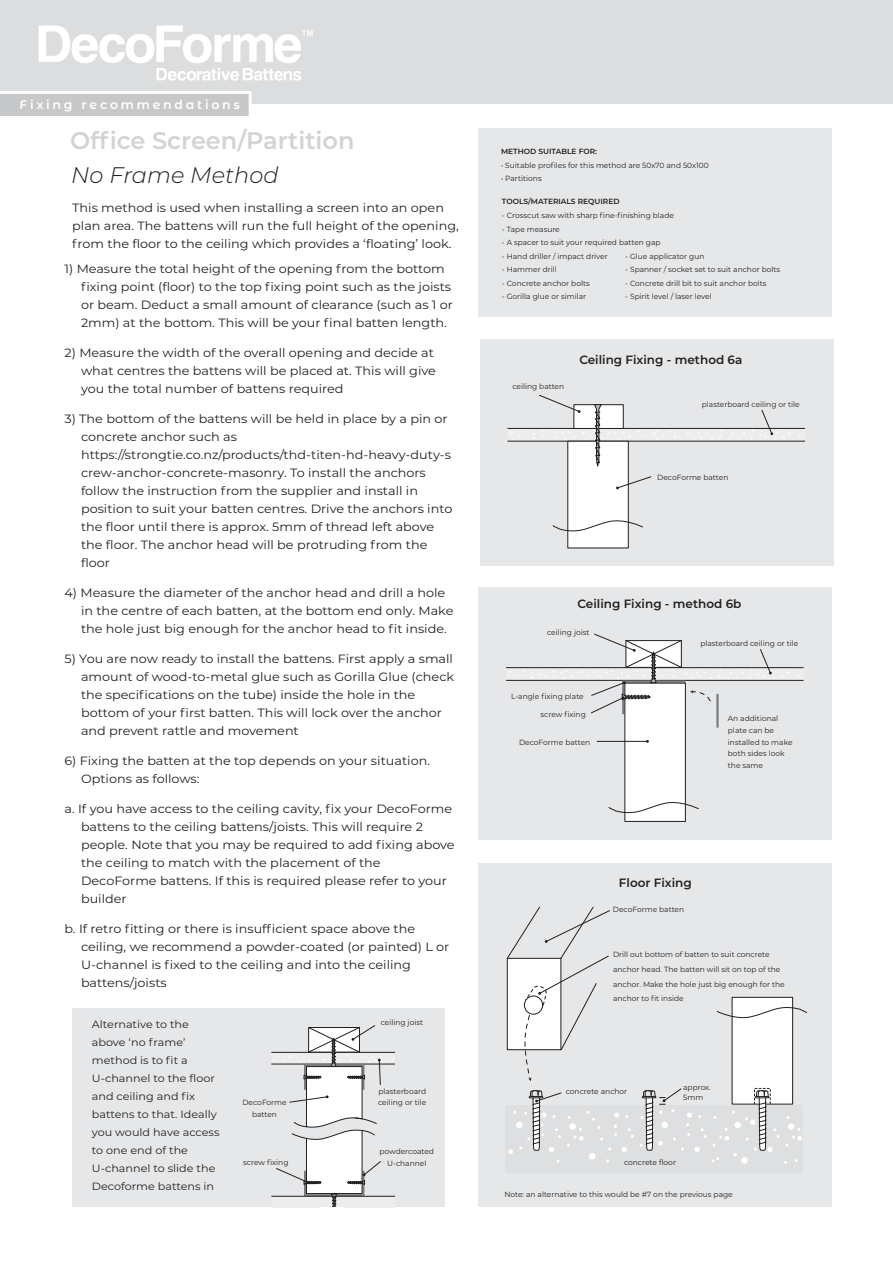
<style>
.page{position:relative;width:893px;height:1263px;background:#fff}
.page>*{position:absolute;margin:0;border:0;box-sizing:border-box;transform-origin:0 0}
.t1{font:600 24px "Montserrat";color:#d1d3d4}
.t2{font:italic 300 22.5px "Montserrat";color:#231f20}
.t3{font:600 12.45px "Montserrat Alternates";letter-spacing:.22em;color:#fff}
.t4{font:12px/18px "Montserrat";color:#231f20;scale:1.07 1}
.t5{font:600 12px "Montserrat";color:#231f20}
.t6{font:10.5px/18px "Montserrat";color:#231f20;scale:1.07 1}
.t7{font:7.5px/11.7px "Montserrat";color:#231f20}
.t8{font:600 7.5px "Montserrat";color:#231f20}
</style>
<div class="page">
<div style="left:73px;top:1008px;width:372px;height:199px;background:#e6e7e8"></div>
<div style="left:0;top:0;width:893px;height:104px;background:#dcddde"></div>
<div style="left:478px;top:129px;width:353px;height:188px;background:#e6e7e8"></div>
<div style="left:480px;top:339px;width:353px;height:226px;background:#e6e7e8"></div>
<div style="left:507px;top:428px;width:298px;height:13px;background:#ededee"></div>
<hr style="left:507px;top:441px;width:298px;height:1px;background:#231f20">
<hr style="left:507px;top:428px;width:298px;height:1px;background:#231f20">
<svg style="left:638px;top:430px;width:38px;height:9px"></svg>
<svg style="left:686px;top:409px;width:104px;height:30px"></svg>
<div style="left:568px;top:441px;width:60px;height:107px;background:#fff"></div>
<svg style="left:510px;top:395px;width:120px;height:72px"></svg>
<svg style="left:616px;top:476px;width:36px;height:13px"></svg>
<svg style="left:553px;top:518px;width:90px;height:13px"></svg>
<div style="left:478px;top:863px;width:353px;height:343px;background:#e6e7e8"></div>
<div style="left:505px;top:1105px;width:298px;height:67px;background:#dedfe0"></div>
<div style="left:741px;top:1157px;width:7px;height:7px;background:#fff;border-radius:50%"></div>
<div style="left:734px;top:1122px;width:7px;height:6px;background:#fff;border-radius:50%"></div>
<svg style="left:508px;top:1090px;width:126px;height:72px"></svg>
<div style="left:732px;top:997px;width:61px;height:107px;background:#fff;border:1px solid #231f20"></div>
<svg style="left:717px;top:1007px;width:90px;height:13px"></svg>
<div style="left:754px;top:1088px;width:16px;height:16px;border:1px dashed #231f20"></div>
<svg style="left:507px;top:907px;width:103px;height:174px"></svg>
<svg style="left:745px;top:1090px;width:57px;height:62px"></svg>
<svg style="left:640px;top:1088px;width:97px;height:74px"></svg>
<div style="left:479px;top:588px;width:353px;height:252px;background:#e6e7e8"></div>
<div style="left:506px;top:668px;width:298px;height:12px;background:#ededee"></div>
<hr style="left:506px;top:680px;width:298px;height:1px;background:#231f20">
<hr style="left:506px;top:667px;width:298px;height:1px;background:#231f20">
<svg style="left:510px;top:669px;width:63px;height:10px"></svg>
<div style="left:625px;top:683px;width:61px;height:139px;background:#fff;border:1px solid #231f20"></div>
<hr style="left:597px;top:741px;width:50px;height:1px;background:#231f20">
<svg style="left:580px;top:633px;width:209px;height:95px"></svg>
<svg style="left:609px;top:800px;width:90px;height:13px"></svg>
<hr style="left:271px;top:1064px;width:124px;height:1px;background:#231f20">
<hr style="left:271px;top:1052px;width:124px;height:1px;background:#231f20">
<svg style="left:272px;top:1025px;width:122px;height:183px"></svg>
<hr style="left:271px;top:1196px;width:124px;height:1px;background:#231f20">
<div style="left:320px;top:1207px;width:25px;height:24px;background:#fff"></div>
<svg style="left:39px;top:25px;width:274px;height:56px"></svg>
<svg style="left:0;top:91px;width:252px;height:25px;background:#cecfd0"></svg>
<p class="t3" style="left:20px;top:95px;width:222px">Fixing recommendations</p>
<h1 class="t1" style="left:70px;top:123px;width:286px">Office Screen/Partition</h1>
<h2 class="t2" style="left:71px;top:160px;width:209px">No Frame Method</h2>
<p class="t4" style="left:72px;top:199px;width:363px">This method is used when installing a screen into an open plan area. The battens will run the full height of the opening, from the floor to the ceiling which provides a ‘floating’ look.</p>
<p class="t4" style="left:81px;top:259px;width:349px;text-indent:-17px">1) Measure the total height of the opening from the bottom fixing point (floor) to the top fixing point such as the joists or beam. Deduct a small amount of clearance (such as 1 or 2mm) at the bottom. This will be your final batten length.</p>
<p class="t4" style="left:81px;top:343px;width:333px;text-indent:-17px">2) Measure the width of the overall opening and decide at what centres the battens will be placed at. This will give you the total number of battens required</p>
<p class="t4" style="left:81px;top:409px;width:349px;text-indent:-17px">3) The bottom of the battens will be held in place by a pin or concrete anchor such as https://strongtie.co.nz/products/thd-titen-hd-heavy-duty-s crew-anchor-concrete-masonry. To install the anchors follow the instruction from the supplier and install in position to suit your batten centres. Drive the anchors into the floor until there is approx. 5mm of thread left above the floor. The anchor head will be protruding from the floor</p>
<p class="t4" style="left:81px;top:583px;width:350px;text-indent:-17px">4) Measure the diameter of the anchor head and drill a hole in the centre of each batten, at the bottom end only. Make the hole just big enough for the anchor head to fit inside.</p>
<p class="t4" style="left:81px;top:649px;width:350px;text-indent:-17px">5) You are now ready to install the battens. First apply a small amount of wood-to-metal glue such as Gorilla Glue (check the specifications on the tube) inside the hole in the bottom of your first batten. This will lock over the anchor and prevent rattle and movement</p>
<p class="t4" style="left:81px;top:751px;width:328px;text-indent:-17px">6) Fixing the batten at the top depends on your situation.<br>Options as follows:</p>
<p class="t4" style="left:81px;top:799px;width:351px;text-indent:-17px">a. If you have access to the ceiling cavity, fix your DecoForme battens to the ceiling battens/joists. This will require 2 people. Note that you may be required to add fixing above the ceiling to match with the placement of the DecoForme battens. If this is required please refer to your builder</p>
<p class="t4" style="left:81px;top:919px;width:346px;text-indent:-17px">b. If retro fitting or there is insufficient space above the ceiling, we recommend a powder-coated (or painted) L or U-channel is fixed to the ceiling and into the ceiling battens/joists</p>
<p class="t6" style="left:92px;top:1015px;width:121px">Alternative to the above ‘no frame’ method is to fit a<br>U-channel to the floor and ceiling and fix battens to that. Ideally you would have access to one end of the<br>U-channel to slide the<br>Decoforme battens in</p>
<p class="t7" style="left:242px;top:1096px;width:46px;text-align:center">DecoForme batten</p>
<p class="t7" style="left:381px;top:1017px;width:44px">ceiling joist</p>
<p class="t7" style="left:378px;top:1085px;width:50px">plasterboard ceiling or tile</p>
<p class="t7" style="left:380px;top:1145px;width:56px">powdercoated</p>
<p class="t7" style="left:243px;top:1156px;width:47px">screw fixing</p>
<p class="t7" style="left:387px;top:1157px;width:41px">U-channel</p>
<p class="t8" style="left:501px;top:146px;width:97px">METHOD SUITABLE FOR:</p>
<p class="t7" style="left:501px;top:159px;width:209px">• Suitable profiles for this method are 50x70 and 50x100</p>
<p class="t7" style="left:501px;top:172px;width:42px">• Partitions</p>
<p class="t8" style="left:502px;top:196px;width:119px">TOOLS/MATERIALS REQUIRED</p>
<p class="t7" style="left:502px;top:209px;width:174px">- Crosscut saw with sharp fine-finishing blade</p>
<p class="t7" style="left:502px;top:223px;width:59px">- Tape measure</p>
<p class="t7" style="left:502px;top:236px;width:160px">- A spacer to suit your required batten gap</p>
<p class="t7" style="left:502px;top:250px;width:107px">- Hand driller / impact driver</p>
<p class="t7" style="left:625px;top:250px;width:81px">- Glue applicator gun</p>
<p class="t7" style="left:502px;top:263px;width:56px">- Hammer drill</p>
<p class="t7" style="left:625px;top:263px;width:157px">- Spanner / socket set to suit anchor bolts</p>
<p class="t7" style="left:502px;top:277px;width:89px">- Concrete anchor bolts</p>
<p class="t7" style="left:625px;top:277px;width:143px">- Concrete drill bit to suit anchor bolts</p>
<p class="t7" style="left:502px;top:290px;width:86px">- Gorilla glue or similar</p>
<p class="t7" style="left:625px;top:290px;width:88px">- Spirit level / laser level</p>
<p class="t7" style="left:512px;top:381px;width:53px">ceiling batten</p>
<p class="t5" style="left:579px;top:351px;width:165px">Ceiling Fixing - method 6a</p>
<p class="t7" style="left:702px;top:398px;width:99px">plasterboard ceiling or tile</p>
<p class="t7" style="left:657px;top:471px;width:73px">DecoForme batten</p>
<p class="t5" style="left:577px;top:595px;width:166px">Ceiling Fixing - method 6b</p>
<p class="t7" style="left:547px;top:627px;width:44px">ceiling joist</p>
<p class="t7" style="left:511px;top:690px;width:74px">L-angle fixing plate</p>
<p class="t7" style="left:541px;top:708px;width:47px">screw fixing</p>
<p class="t7" style="left:519px;top:736px;width:73px">DecoForme batten</p>
<p class="t7" style="left:700px;top:638px;width:99px">plasterboard ceiling or tile</p>
<p class="t7" style="left:728px;top:712px;width:66px">An additional plate can be installed to make both sides look the same</p>
<p class="t5" style="left:619px;top:874px;width:74px">Floor Fixing</p>
<p class="t7" style="left:613px;top:903px;width:73px">DecoForme batten</p>
<p class="t7" style="left:613px;top:947px;width:173px;line-height:14.7px">Drill out bottom of batten to suit concrete anchor head. The batten will sit on top of the anchor. Make the hole just big enough for the anchor to fit inside</p>
<p class="t7" style="left:566px;top:1086px;width:63px">concrete anchor</p>
<p class="t7" style="left:683px;top:1081px;width:29px;line-height:10.5px">approx.<br>5mm</p>
<p class="t7" style="left:624px;top:1156px;width:53px">concrete floor</p>
<p class="t7" style="left:504px;top:1188px;width:230px">Note: an alternative to this would be #7 on the previous page</p>
</div>
